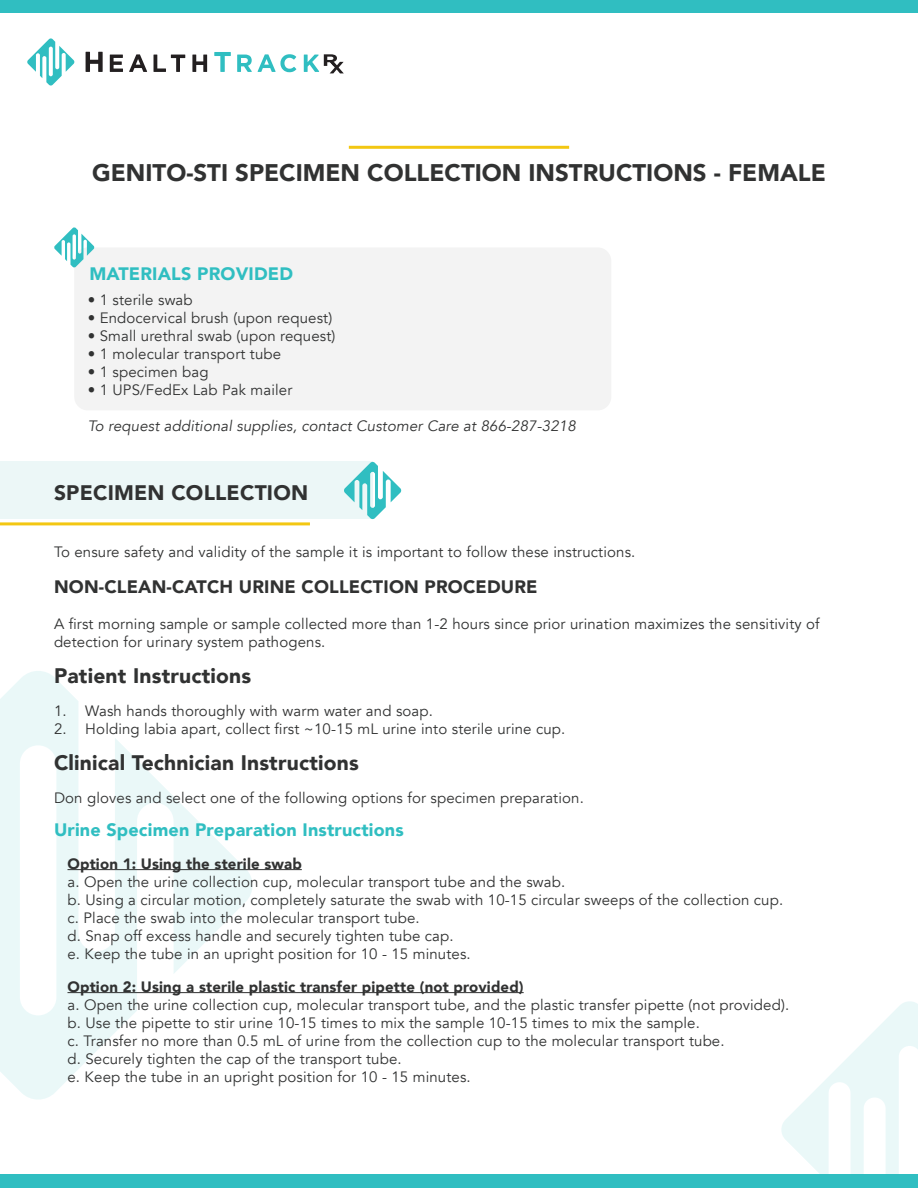
<style>
.page{position:relative;width:918px;height:1188px;background:#fff}
.page>*{position:absolute;margin:0;border:0;box-sizing:border-box;transform-origin:0 0}
.t1{font:900 24px "Avenir";color:#313232}
.t2{font:900 21px "Avenir";letter-spacing:.01em;color:#313232}
.t3{font:900 18px "Avenir";letter-spacing:.01em;color:#30bec1}
.t4{font:900 18px "Avenir";letter-spacing:.01em;color:#313232}
.t5{font:15px/18px "Avenir";letter-spacing:.01em;color:#313232}
.t6{font:italic 15px "Avenir";letter-spacing:.01em;color:#313232}
.s1{font-weight:900}
</style>
<div class="page">
<div style="left:0;top:0;width:918px;height:13px;background:#30bec1"></div>
<div style="left:0;top:1175px;width:918px;height:13px;background:#30bec1"></div>
<svg style="left:27px;top:38px;width:48px;height:48px"></svg>
<svg style="left:86px;top:52px;width:17px;height:20px"></svg>
<svg style="left:110px;top:55px;width:13px;height:17px"></svg>
<svg style="left:129px;top:54px;width:18px;height:18px"></svg>
<svg style="left:154px;top:55px;width:31px;height:17px"></svg>
<svg style="left:192px;top:55px;width:15px;height:17px"></svg>
<svg style="left:214px;top:52px;width:17px;height:20px"></svg>
<svg style="left:237px;top:55px;width:15px;height:17px"></svg>
<svg style="left:258px;top:54px;width:38px;height:18px"></svg>
<svg style="left:304px;top:54px;width:40px;height:19px"></svg>
<svg style="left:780px;top:1001px;width:138px;height:174px"></svg>
<svg style="left:0;top:671px;width:255px;height:429px"></svg>
<div style="left:74px;top:247px;width:537px;height:163px;background:#f3f3f3;border-radius:14px"></div>
<hr style="left:349px;top:146px;width:220px;height:3px;background:#f3c712">
<hr style="left:68px;top:869px;width:234px;height:1px;background:#313232">
<hr style="left:68px;top:992px;width:456px;height:1px;background:#313232">
<div style="left:0;top:462px;width:373px;height:57px;background:#ecf7f7"></div>
<hr style="left:0;top:522px;width:310px;height:3px;background:#f3c712">
<svg style="left:344px;top:462px;width:58px;height:57px"></svg>
<svg style="left:54px;top:227px;width:40px;height:41px"></svg>
<p class="t1" style="left:92px;top:152px;width:735px">GENITO-STI SPECIMEN COLLECTION INSTRUCTIONS - FEMALE</p>
<p class="t3" style="left:89px;top:258px;width:205px">MATERIALS PROVIDED</p>
<p class="t5" style="left:88px;top:291px;width:107px">• 1 sterile swab</p>
<p class="t5" style="left:88px;top:309px;width:246px">• Endocervical brush (upon request)</p>
<p class="t5" style="left:88px;top:327px;width:249px">• Small urethral swab (upon request)</p>
<p class="t5" style="left:88px;top:345px;width:195px">• 1 molecular transport tube</p>
<p class="t5" style="left:88px;top:363px;width:122px">• 1 specimen bag</p>
<p class="t5" style="left:88px;top:381px;width:206px">• 1 UPS/FedEx Lab Pak mailer</p>
<p class="t6" style="left:88px;top:416px;width:489px">To request additional supplies, contact Customer Care at 866-287-3218</p>
<p class="t2" style="left:54px;top:474px;width:256px">SPECIMEN COLLECTION</p>
<p class="t5" style="left:54px;top:543px;width:583px">To ensure safety and validity of the sample it is important to follow these instructions.</p>
<p class="t4" style="left:54px;top:571px;width:485px">NON-CLEAN-CATCH URINE COLLECTION PROCEDURE</p>
<p class="t5" style="left:54px;top:615px;width:767px">A first morning sample or sample collected more than 1-2 hours since prior urination maximizes the sensitivity of detection for urinary system pathogens.</p>
<p class="t2" style="left:54px;top:657px;width:199px">Patient Instructions</p>
<p class="t5" style="left:54px;top:702px;width:381px">1. Wash hands thoroughly with warm water and soap.</p>
<p class="t5" style="left:54px;top:720px;width:513px">2. Holding labia apart, collect first ~10-15 mL urine into sterile urine cup.</p>
<p class="t2" style="left:54px;top:744px;width:306px">Clinical Technician Instructions</p>
<p class="t5" style="left:54px;top:789px;width:531px">Don gloves and select one of the following options for specimen preparation.</p>
<p class="t3" style="left:54px;top:814px;width:351px">Urine Specimen Preparation Instructions</p>
<p class="t5" style="left:68px;top:855px;width:717px"><span class="s1">Option 1: Using the sterile swab<br></span>a. Open the urine collection cup, molecular transport tube and the swab.<br>b. Using a circular motion, completely saturate the swab with 10-15 circular sweeps of the collection cup. c. Place the swab into the molecular transport tube.<br>d. Snap off excess handle and securely tighten tube cap.<br>e. Keep the tube in an upright position for 10 - 15 minutes.</p>
<p class="t5" style="left:68px;top:978px;width:723px"><span class="s1">Option 2: Using a sterile plastic transfer pipette (not provided)<br></span>a. Open the urine collection cup, molecular transport tube, and the plastic transfer pipette (not provided).</p>
<p class="t5" style="left:68px;top:1014px;width:659px">b. Use the pipette to stir urine 10-15 times to mix the sample 10-15 times to mix the sample.<br>c. Transfer no more than 0.5 mL of urine from the collection cup to the molecular transport tube. d. Securely tighten the cap of the transport tube.<br>e. Keep the tube in an upright position for 10 - 15 minutes.</p>
</div>
